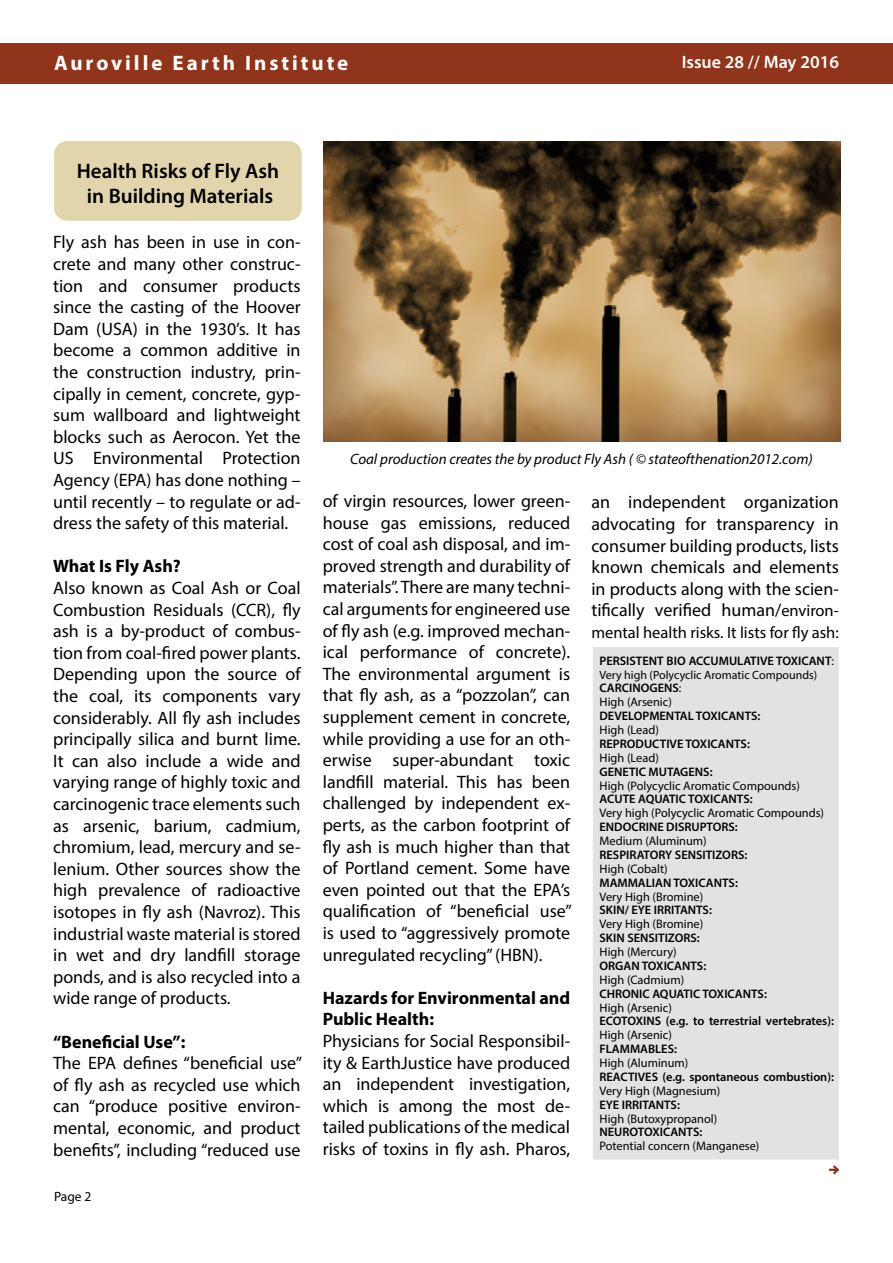
<style>
.page{position:relative;width:893px;height:1263px;background:#fff}
.page>*{position:absolute;margin:0;border:0;box-sizing:border-box;transform-origin:0 0}
.t1{font:600 21px/25.2px "Myriad Pro";color:#000;text-align:center}
.t2{font:700 21px "Myriad Pro";letter-spacing:.14em;color:#fff}
.t3{font:18px/21.6px "Myriad Pro";color:#000;text-align:justify}
.t4{font:700 18px/21.6px "Myriad Pro";color:#000}
.t5{font:600 18px "Myriad Pro";color:#fff}
.t6{font:16.5px "Myriad Pro";color:#000}
.t7{font:italic 15px "Myriad Pro";color:#000}
.t8{font:13.5px "Myriad Pro";color:#000}
.t9{font:600 12.3px "Myriad Pro";color:#000}
.t10{font:12.3px/13.8px "Myriad Pro";color:#000}
.t11{font:12px "Myriad Pro";color:#000}
.s1{font-size:16.5px}
.s2{font-weight:400}
.s3{font-weight:600}
</style>
<div class="page">
<div style="left:0;top:43px;width:893px;height:41px;background:#90341b"></div>
<div style="left:593px;top:647px;width:246px;height:512px;background:#e1e2e3"></div>
<div style="left:54px;top:141px;width:248px;height:80px;background:#e2d5ab"></div>
<img style="left:324px;top:141px;width:516px;height:300px">
<svg style="left:829px;top:1165px;width:10px;height:10px"></svg>
<p class="t2" style="left:54px;top:49px;width:296px">Auroville Earth Institute</p>
<p class="t5" style="left:682px;top:50px;width:159px">Issue 28 // May 2016</p>
<p class="t1" style="left:77px;top:158px;width:204px">Health Risks of Fly Ash in Building Materials</p>
<p class="t3" style="left:53px;top:231px;width:249px">Fly ash has been in use in con&shy;crete and many other construc&shy;tion and consumer products since the casting of the Hoover Dam (USA) in the 1930’s. It has become a common additive in the construction industry, prin&shy;cipally in cement, concrete, gyp&shy;sum wallboard and lightweight blocks such as Aerocon. Yet the US Environmental Protection Agency (EPA) has done nothing – until recently – to regulate or ad&shy;dress the safety of this material.</p>
<p class="t4" style="left:53px;top:555px;width:129px">What Is Fly Ash?</p>
<p class="t3" style="left:53px;top:577px;width:249px">Also known as Coal Ash or Coal Combustion Residuals (CCR), fly ash is a by-product of combus&shy;tion from coal-fired power plants.<br>Depending upon the source of the coal, its components vary considerably. All fly ash includes principally silica and burnt lime.<br>It can also include a wide and varying range of highly toxic and carcinogenic trace elements such as arsenic, barium, cadmium, chromium, lead, mercury and se&shy;lenium. Other sources show the high prevalence of radioactive isotopes in fly ash (Navroz). This industrial waste material is stored in wet and dry landfill storage ponds, and is also recycled into a wide range of products.</p>
<p class="t4" style="left:53px;top:1030px;width:134px">“Beneficial Use”:</p>
<p class="t3" style="left:53px;top:1052px;width:251px">The EPA defines “beneficial use” of fly ash as recycled use which can “produce positive environ&shy;mental, economic, and product benefits”, including “reduced use</p>
<p class="t8" style="left:54px;top:1188px;width:39px">Page 2</p>
<p class="t7" style="left:350px;top:450px;width:464px">Coal production creates the by product Fly Ash ( © stateofthenation2012.com)</p>
<p class="t3" style="left:323px;top:490px;width:251px">of virgin resources, lower green&shy;house gas emissions, reduced cost of coal ash disposal, and im&shy;proved strength and durability of materials”. There are many techni&shy;cal arguments for engineered use of fly ash (e.g. improved mechan&shy;ical performance of concrete).<br>The environmental argument is that fly ash, as a “pozzolan”, can supplement cement in concrete, while providing a use for an oth&shy;erwise super-abundant toxic landfill material. This has been challenged by independent ex&shy;perts, as the carbon footprint of fly ash is much higher than that of Portland cement. Some have even pointed out that the EPA’s qualification of “beneficial use” is used to “aggressively promote unregulated recycling” (HBN).</p>
<p class="t4" style="left:323px;top:986px;width:249px">Hazards for Environmental and<br>Public Health:</p>
<p class="t3" style="left:323px;top:1030px;width:249px">Physicians for Social Responsibil&shy;ity &amp; EarthJustice have produced an independent investigation, which is among the most de&shy;tailed publications of the medical risks of toxins in fly ash. Pharos,</p>
<p class="t3" style="left:591px;top:491px;width:249px">an independent organization advocating for transparency in consumer building products, lists known chemicals and elements in products along with the scien&shy;tifically verified human/<span class="s1">environ-</span></p>
<p class="t6" style="left:591px;top:622px;width:249px">mental health risks. It lists for fly ash:</p>
<p class="t9" style="left:599px;top:653px;width:236px">PERSISTENT BIO ACCUMULATIVE TOXICANT<span class="s2">:</span></p>
<p class="t11" style="left:599px;top:667px;width:219px">Very high (Polycyclic Aromatic Compounds)</p>
<p class="t10" style="left:599px;top:681px;width:83px"><span class="s3">CARCINOGENS</span>:<br>High (Arsenic)</p>
<p class="t9" style="left:599px;top:708px;width:162px">DEVELOPMENTAL TOXICANTS:</p>
<p class="t10" style="left:599px;top:723px;width:61px">High (Lead)</p>
<p class="t9" style="left:599px;top:736px;width:152px">REPRODUCTIVE TOXICANTS:</p>
<p class="t10" style="left:599px;top:750px;width:61px">High (Lead)</p>
<p class="t9" style="left:599px;top:764px;width:115px">GENETIC MUTAGENS:</p>
<p class="t10" style="left:599px;top:778px;width:202px">High (Polycyclic Aromatic Compounds)</p>
<p class="t9" style="left:599px;top:791px;width:155px">ACUTE AQUATIC TOXICANTS:</p>
<p class="t10" style="left:599px;top:806px;width:226px">Very high (Polycyclic Aromatic Compounds)</p>
<p class="t9" style="left:599px;top:819px;width:140px">ENDOCRINE DISRUPTORS:</p>
<p class="t10" style="left:599px;top:834px;width:109px">Medium (Aluminum)</p>
<p class="t9" style="left:599px;top:847px;width:149px">RESPIRATORY SENSITIZORS:</p>
<p class="t10" style="left:599px;top:861px;width:70px">High (Cobalt)</p>
<p class="t9" style="left:599px;top:875px;width:140px">MAMMALIAN TOXICANTS:</p>
<p class="t10" style="left:599px;top:889px;width:105px">Very High (Bromine)</p>
<p class="t9" style="left:599px;top:902px;width:114px">SKIN/ EYE IRRITANTS:</p>
<p class="t10" style="left:599px;top:917px;width:105px">Very High (Bromine)</p>
<p class="t9" style="left:599px;top:930px;width:102px">SKIN SENSITIZORS:</p>
<p class="t10" style="left:599px;top:945px;width:79px">High (Mercury)</p>
<p class="t9" style="left:599px;top:958px;width:108px">ORGAN TOXICANTS:</p>
<p class="t10" style="left:599px;top:972px;width:86px">High (Cadmium)</p>
<p class="t9" style="left:599px;top:986px;width:169px">CHRONIC AQUATIC TOXICANTS:</p>
<p class="t10" style="left:599px;top:1000px;width:74px">High (Arsenic)</p>
<p class="t9" style="left:599px;top:1013px;width:236px">ECOTOXINS (e.g. to terrestrial vertebrates):</p>
<p class="t10" style="left:599px;top:1028px;width:74px">High (Arsenic)</p>
<p class="t9" style="left:599px;top:1041px;width:79px">FLAMMABLES:</p>
<p class="t10" style="left:599px;top:1056px;width:90px">High (Aluminum)</p>
<p class="t9" style="left:599px;top:1069px;width:236px">REACTIVES (e.g. spontaneous combustion):</p>
<p class="t10" style="left:599px;top:1083px;width:122px">Very High (Magnesium)</p>
<p class="t9" style="left:599px;top:1097px;width:82px">EYE IRRITANTS:</p>
<p class="t10" style="left:599px;top:1111px;width:119px">High (Butoxypropanol)</p>
<p class="t9" style="left:599px;top:1124px;width:104px">NEUROTOXICANTS:</p>
<p class="t10" style="left:599px;top:1139px;width:161px">Potential concern (Manganese)</p>
</div>
